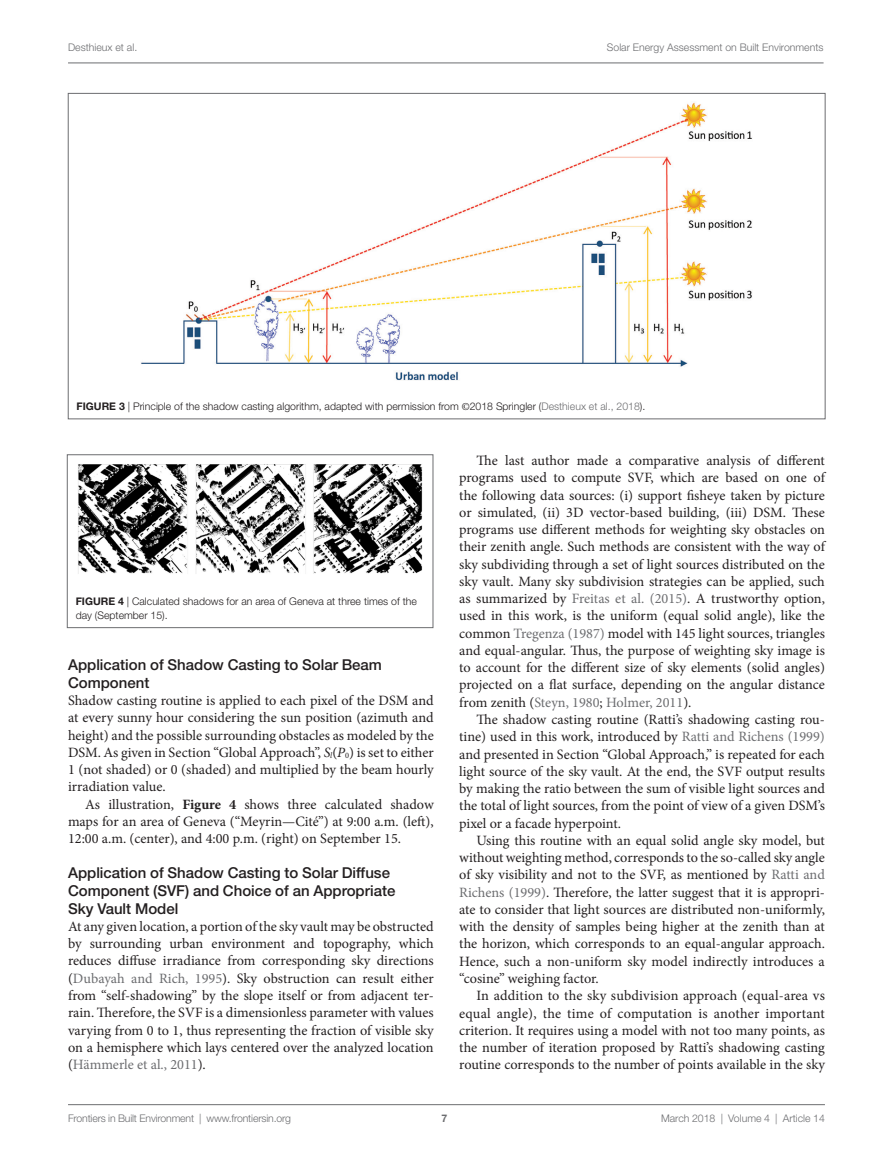
<style>
.page{position:relative;width:893px;height:1170px;background:#fff}
.page>*{position:absolute;margin:0;border:0;box-sizing:border-box;transform-origin:0 0}
.t1{font:500 15px/18px "Helvetica Neue LT Std";color:#231f20}
.t2{font:14.25px/17.2px "Minion Pro";color:#231f20;text-align:justify}
.t3{font:300 10.5px/14.2px "Helvetica Neue LT Std";color:#231f20}
.t4{font:300 10.5px "Helvetica Neue LT Std";color:#6c6d70}
.t5{font:700 10.5px "Helvetica Neue LT Std";color:#231f20}
.t6{font:700 10.5px "Helvetica Neue LT Std";color:#6c6d70}
.s1{font-weight:700}
.s2{font-family:"STIX General";font-weight:400}
.s3{color:#6c6d70}
.s4{font-style:italic}
</style>
<div class="page">
<img style="left:141px;top:102px;width:611px;height:278px">
<img style="left:78px;top:464px;width:345px;height:110px">
<div style="left:67px;top:454px;width:366px;height:173px;border:1px solid #6c6d70"></div>
<hr style="left:68px;top:1104px;width:757px;height:1px;background:#6c6d70">
<hr style="left:68px;top:63px;width:755px;height:1px;background:#6c6d70">
<p class="t4" style="left:68px;top:41px;width:71px">Desthieux et al.</p>
<p class="t4" style="left:607px;top:41px;width:218px">Solar Energy Assessment on Built Environments</p>
<p class="t5" style="left:77px;top:400px;width:14px">FIGUR</p>
<p class="t3" style="left:109px;top:399px;width:538px"><span class="s1">E 3</span> | Principle of the shadow casting algorithm, adapted with permission from <span class="s2">©</span>2018 Springler (<span class="s3">Desthieux et al., 2018</span>).</p>
<p class="t3" style="left:76px;top:594px;width:343px;text-indent:33px"><span class="s1">E 4</span> | Calculated shadows for an area of Geneva at three times of the day (September 15).</p>
<p class="t5" style="left:76px;top:594px;width:14px">FIGUR</p>
<p class="t1" style="left:68px;top:655px;width:315px">Application of Shadow Casting to Solar Beam<br>Component</p>
<p class="t2" style="left:68px;top:692px;width:367px">Shadow casting routine is applied to each pixel of the DSM and at every sunny hour considering the sun position (azimuth and height) and the possible surrounding obstacles as modeled by the DSM. As given in Section “Global Approach”, <span class="s4">S</span><sub>l</sub>(<span class="s4">P</span><sub>0</sub>) is set to either 1 (not shaded) or 0 (shaded) and multiplied by the beam hourly irradiation value.</p>
<p class="t2" style="left:68px;top:795px;width:367px;text-indent:17px">As illustration, <span class="s1">Figure 4</span> shows three calculated shadow maps for an area of Geneva (“Meyrin—Cité”) at 9:00 a.m. (left), 12:00 a.m. (center), and 4:00 p.m. (right) on September 15.</p>
<p class="t1" style="left:68px;top:863px;width:329px">Application of Shadow Casting to Solar Diffuse<br>Component (SVF) and Choice of an Appropriate<br>Sky Vault Model</p>
<p class="t2" style="left:68px;top:917px;width:367px">At any given location, a portion of the sky vault may be obstructed by surrounding urban environment and topography, which reduces diffuse irradiance from corresponding sky directions (<span class="s3">Dubayah and Rich, 1995</span>). Sky obstruction can result either from “self-shadowing” by the slope itself or from adjacent ter&shy;rain. Therefore, the SVF is a dimensionless parameter with values varying from 0 to 1, thus representing the fraction of visible sky on a hemisphere which lays centered over the analyzed location (<span class="s3">Hämmerle et al., 2011</span>).</p>
<p class="t2" style="left:459px;top:452px;width:367px;text-indent:17px">The last author made a comparative analysis of different programs used to compute SVF, which are based on one of the following data sources: (i) support fisheye taken by picture or simulated, (ii) 3D vector-based building, (iii) DSM. These programs use different methods for weighting sky obstacles on their zenith angle. Such methods are consistent with the way of sky subdividing through a set of light sources distributed on the sky vault. Many sky subdivision strategies can be applied, such as summarized by <span class="s3">Freitas et al. (2015)</span>. A trustworthy option, used in this work, is the uniform (equal solid angle), like the common <span class="s3">Tregenza (1987)</span> model with 145 light sources, triangles and equal-angular. Thus, the purpose of weighting sky image is to account for the different size of sky elements (solid angles) projected on a flat surface, depending on the angular distance from zenith (<span class="s3">Steyn, 1980</span>; <span class="s3">Holmer, 2011</span>).</p>
<p class="t2" style="left:459px;top:710px;width:367px;text-indent:17px">The shadow casting routine (Ratti’s shadowing casting rou&shy;tine) used in this work, introduced by <span class="s3">Ratti and Richens (1999) </span>and presented in Section “Global Approach,” is repeated for each light source of the sky vault. At the end, the SVF output results by making the ratio between the sum of visible light sources and the total of light sources, from the point of view of a given DSM’s pixel or a facade hyperpoint.</p>
<p class="t2" style="left:459px;top:831px;width:367px;text-indent:17px">Using this routine with an equal solid angle sky model, but without weighting method, corresponds to the so-called sky angle of sky visibility and not to the SVF, as mentioned by <span class="s3">Ratti and Richens (1999)</span>. Therefore, the latter suggest that it is appropri&shy;ate to consider that light sources are distributed non-uniformly, with the density of samples being higher at the zenith than at the horizon, which corresponds to an equal-angular approach.<br>Hence, such a non-uniform sky model indirectly introduces a “cosine” weighing factor.</p>
<p class="t2" style="left:459px;top:987px;width:367px;text-indent:17px">In addition to the sky subdivision approach (equal-area vs equal angle), the time of computation is another important criterion. It requires using a model with not too many points, as the number of iteration proposed by Ratti’s shadowing casting routine corresponds to the number of points available in the sky</p>
<p class="t4" style="left:68px;top:1111px;width:225px">Frontiers in Built Environment | www.frontiersin.org</p>
<p class="t4" style="left:661px;top:1111px;width:165px">March 2018 | Volume 4 | Article 14</p>
<p class="t6" style="left:441px;top:1111px;width:7px">7</p>
</div>
